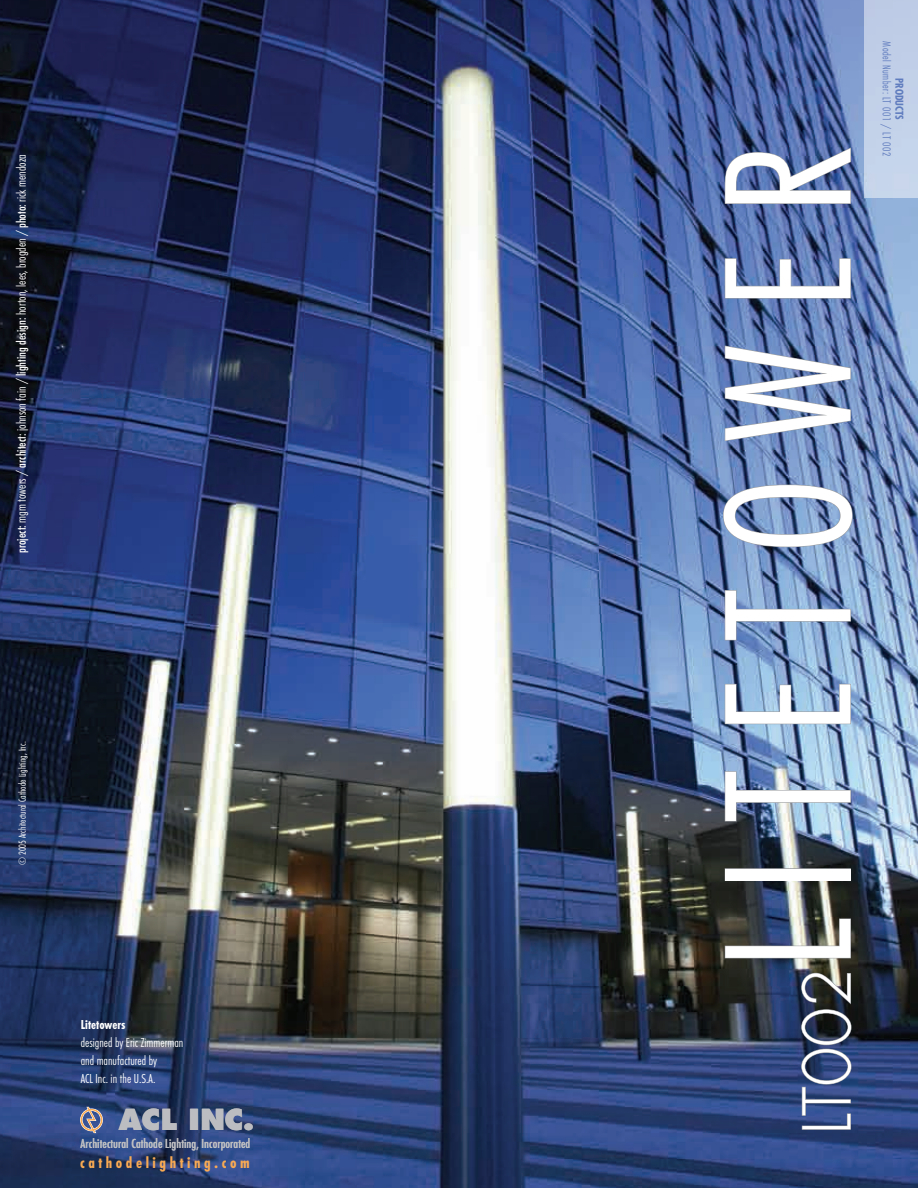
<style>
.page{position:relative;width:918px;height:1188px;background:#fff}
.page>*{position:absolute;margin:0;border:0;box-sizing:border-box;transform-origin:0 0}
.t1{font:300 condensed 187.5px "Futura T";letter-spacing:.2em;color:#fff}
.t2{font:300 72px "Futura T";color:#fff}
.t3{font:800 28.2px "Futura";letter-spacing:.005em;color:#bcbdc0}
.t4{font:700 condensed 16.5px "Futura T";letter-spacing:.215em;color:#f9aa53}
.t5{font:500 condensed 13.65px "Futura T";letter-spacing:.005em;color:#bcbdc0}
.t6{font:300 condensed 13.5px/18px "Futura T";color:#fff}
.t7{font:300 condensed 10.5px "Futura T";color:#fff}
.t8{font:300 condensed 10.5px/12.6px "Futura";letter-spacing:.05em;color:#5f7cbe;text-align:center}
.s1{font-weight:500}
.s2{font-weight:700}
</style>
<div class="page">
<img style="left:0;top:0;width:918px;height:1188px">
<svg style="left:801px;top:972px;width:51px;height:158px"></svg>
<img style="left:724px;top:918px;width:127px;height:41px">
<div style="left:725px;top:868px;width:126px;height:13px;border:1px solid #9d9fa2"></div>
<img style="left:724px;top:771px;width:127px;height:51px">
<svg style="left:724px;top:683px;width:127px;height:42px"></svg>
<svg style="left:724px;top:590px;width:127px;height:51px"></svg>
<svg style="left:722px;top:484px;width:131px;height:64px"></svg>
<svg style="left:724px;top:345px;width:127px;height:97px"></svg>
<svg style="left:724px;top:258px;width:127px;height:41px"></svg>
<svg style="left:724px;top:147px;width:127px;height:57px"></svg>
<div style="left:864px;top:0;width:54px;height:198px;background:#c2d0e8"></div>
<svg style="left:80px;top:1107px;width:23px;height:26px"></svg>
<p class="t6" style="left:12px;top:553px;width:400px;rotate:-90deg"><span class="s1">project:</span> mgm towers / <span class="s1">architect:</span> johnson fain / <span class="s1">lighting design:</span> horton, lees, brogden / <span class="s1">photo:</span> rick mendoza</p>
<p class="t7" style="left:16px;top:865px;width:125px;rotate:-90deg">© 2005 Architectural Cathode Lighting, Inc.</p>
<p class="t6" style="left:81px;top:1015px;width:104px"><span class="s2">Litetowers<br></span>designed by Eric Zimmerman and manufactured by<br>ACL Inc. in the U.S.A.</p>
<p class="t3" style="left:119px;top:1103px;width:137px">ACL INC.</p>
<p class="t4" style="left:80px;top:1153px;width:171px">cathodelighting.com</p>
<p class="t5" style="left:81px;top:1135px;width:171px">Architectural Cathode Lighting, Incorporated</p>
<p class="t1" style="left:679px;top:968px;width:826px;rotate:-90deg">LITETOWER</p>
<p class="t2" style="left:784px;top:1136px;width:169px;rotate:-90deg">LT002</p>
<p class="t8" style="left:906px;top:41px;width:117px;rotate:90deg"><span class="s2">PRODUCTS<br></span>Model Number: LT 001 / LT 002</p>
</div>
